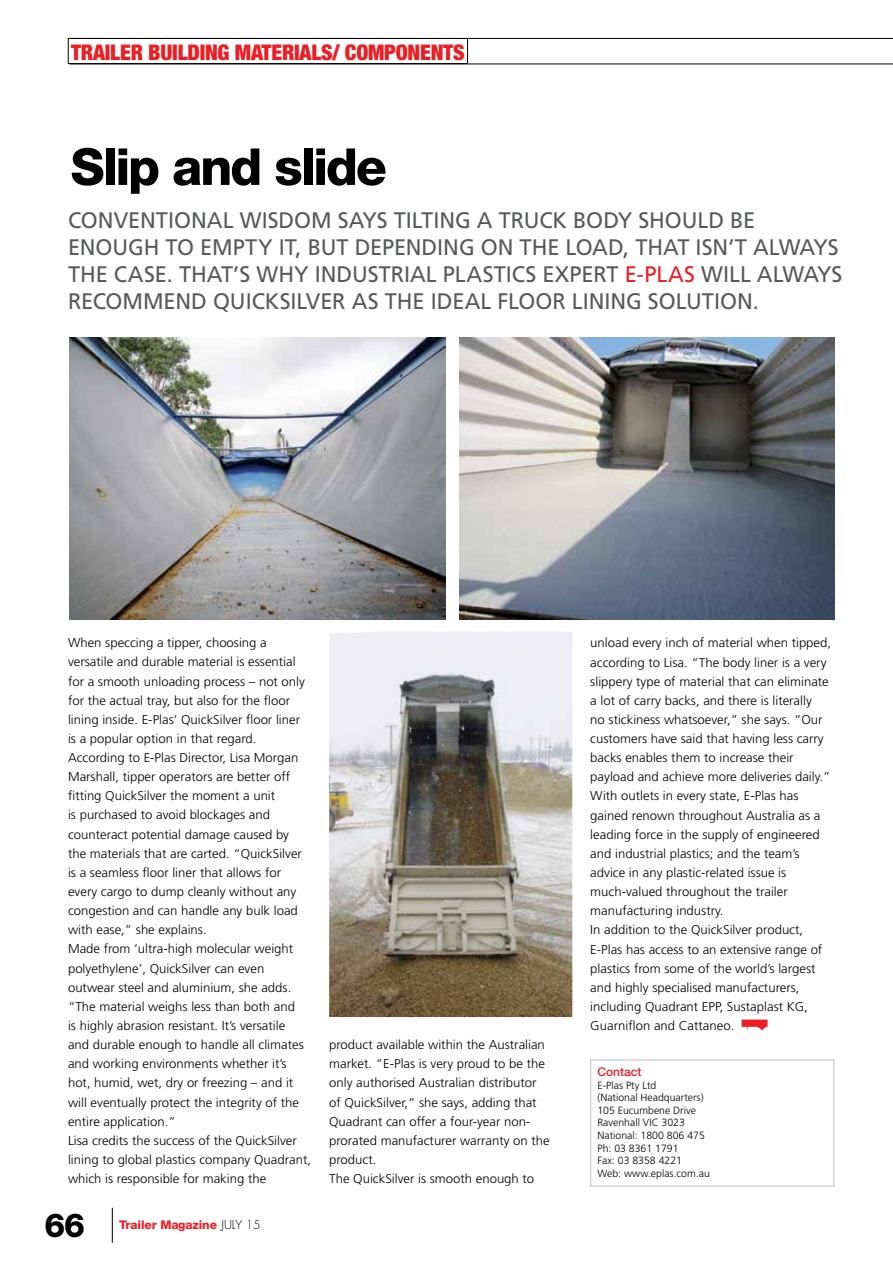
<style>
.page{position:relative;width:893px;height:1263px;background:#fff}
.page>*{position:absolute;margin:0;border:0;box-sizing:border-box;transform-origin:0 0}
.t1{font:800 51px "Helvetica Neue";letter-spacing:-.045em;color:#000}
.t2{font:800 33px "Helvetica Neue";color:#000}
.t3{font:22.5px/27px "Frutiger";letter-spacing:-.005em;color:#58595b}
.t4{font:900 condensed 21.6px "Helvetica Neue";letter-spacing:-.01em;color:#ed1d24}
.t5{font:300 12.75px/19.2px "Frutiger";color:#000}
.t6{font:800 12px "Helvetica Neue";letter-spacing:-.01em;color:#ed1d24}
.t7{font:500 12px "Helvetica Neue";color:#ed1d24}
.t8{font:300 10.5px/12.6px "Frutiger";color:#000}
.s1{color:#ed1d24}
.s2{font-family:"Futura";font-weight:300;color:#000}
</style>
<div class="page">
<hr style="left:112px;top:1208px;width:1px;height:35px;background:#000">
<hr style="left:70px;top:38px;width:823px;height:1px;background:#000">
<hr style="left:70px;top:64px;width:823px;height:1px;background:#000">
<svg style="left:742px;top:1019px;width:26px;height:11px"></svg>
<div style="left:590px;top:1059px;width:244px;height:127px;border:1px solid #bcbec0"></div>
<img style="left:329px;top:632px;width:243px;height:385px">
<img style="left:459px;top:338px;width:375px;height:281px">
<img style="left:70px;top:337px;width:375px;height:282px">
<div style="left:68px;top:38px;width:400px;height:26px;border:1px solid #000"></div>
<h3 class="t4" style="left:71px;top:39px;width:395px">TRAILER BUILDING MATERIALS/ COMPONENTS</h3>
<h1 class="t1" style="left:71px;top:136px;width:318px">Slip and slide</h1>
<p class="t3" style="left:68px;top:206px;width:776px">CONVENTIONAL WISDOM SAYS TILTING A TRUCK BODY SHOULD BE ENOUGH TO EMPTY IT, BUT DEPENDING ON THE LOAD, THAT ISN’T ALWAYS THE CASE. THAT’S WHY INDUSTRIAL PLASTICS EXPERT <span class="s1">E-PLAS</span> WILL ALWAYS RECOMMEND QUICKSILVER AS THE IDEAL FLOOR LINING SOLUTION.</p>
<p class="t5" style="left:68px;top:633px;width:244px">When speccing a tipper, choosing a versatile and durable material is essential for a smooth unloading process – not only for the actual tray, but also for the floor lining inside. E-Plas’ QuickSilver floor liner is a popular option in that regard.<br>According to E-Plas Director, Lisa Morgan Marshall, tipper operators are better off fitting QuickSilver the moment a unit<br>is purchased to avoid blockages and counteract potential damage caused by<br>the materials that are carted. “QuickSilver is a seamless floor liner that allows for every cargo to dump cleanly without any congestion and can handle any bulk load with ease,” she explains.<br>Made from ‘ultra-high molecular weight polyethylene’, QuickSilver can even outwear steel and aluminium, she adds. “The material weighs less than both and<br>is highly abrasion resistant. It’s versatile<br>and durable enough to handle all climates and working environments whether it’s hot, humid, wet, dry or freezing – and it will eventually protect the integrity of the entire application.”<br>Lisa credits the success of the QuickSilver lining to global plastics company Quadrant, which is responsible for making the</p>
<h2 class="t2" style="left:45px;top:1205px;width:42px">66</h2>
<p class="t6" style="left:119px;top:1217px;width:143px">Trailer Magazine <span class="s2">JULY 15</span></p>
<p class="t5" style="left:329px;top:1035px;width:222px">product available within the Australian market. “E-Plas is very proud to be the only authorised Australian distributor of QuickSilver,” she says, adding that Quadrant can offer a four-year non&shy;prorated manufacturer warranty on the product.<br>The QuickSilver is smooth enough to</p>
<p class="t5" style="left:590px;top:633px;width:242px">unload every inch of material when tipped, according to Lisa. “The body liner is a very slippery type of material that can eliminate a lot of carry backs, and there is literally<br>no stickiness whatsoever,” she says. “Our customers have said that having less carry backs enables them to increase their payload and achieve more deliveries daily.” With outlets in every state, E-Plas has gained renown throughout Australia as a leading force in the supply of engineered and industrial plastics; and the team’s advice in any plastic-related issue is much-valued throughout the trailer manufacturing industry.<br>In addition to the QuickSilver product, E-Plas has access to an extensive range of plastics from some of the world’s largest and highly specialised manufacturers, including Quadrant EPP, Sustaplast KG, Guarniflon and Cattaneo.</p>
<p class="t7" style="left:597px;top:1065px;width:46px">Contact</p>
<p class="t8" style="left:597px;top:1079px;width:114px">E-Plas Pty Ltd<br>(National Headquarters)<br>105 Eucumbene Drive<br>Ravenhall VIC 3023<br>National: 1800 806 475<br>Ph: 03 8361 1791<br>Fax: 03 8358 4221<br>Web: www.eplas.com.au</p>
</div>
